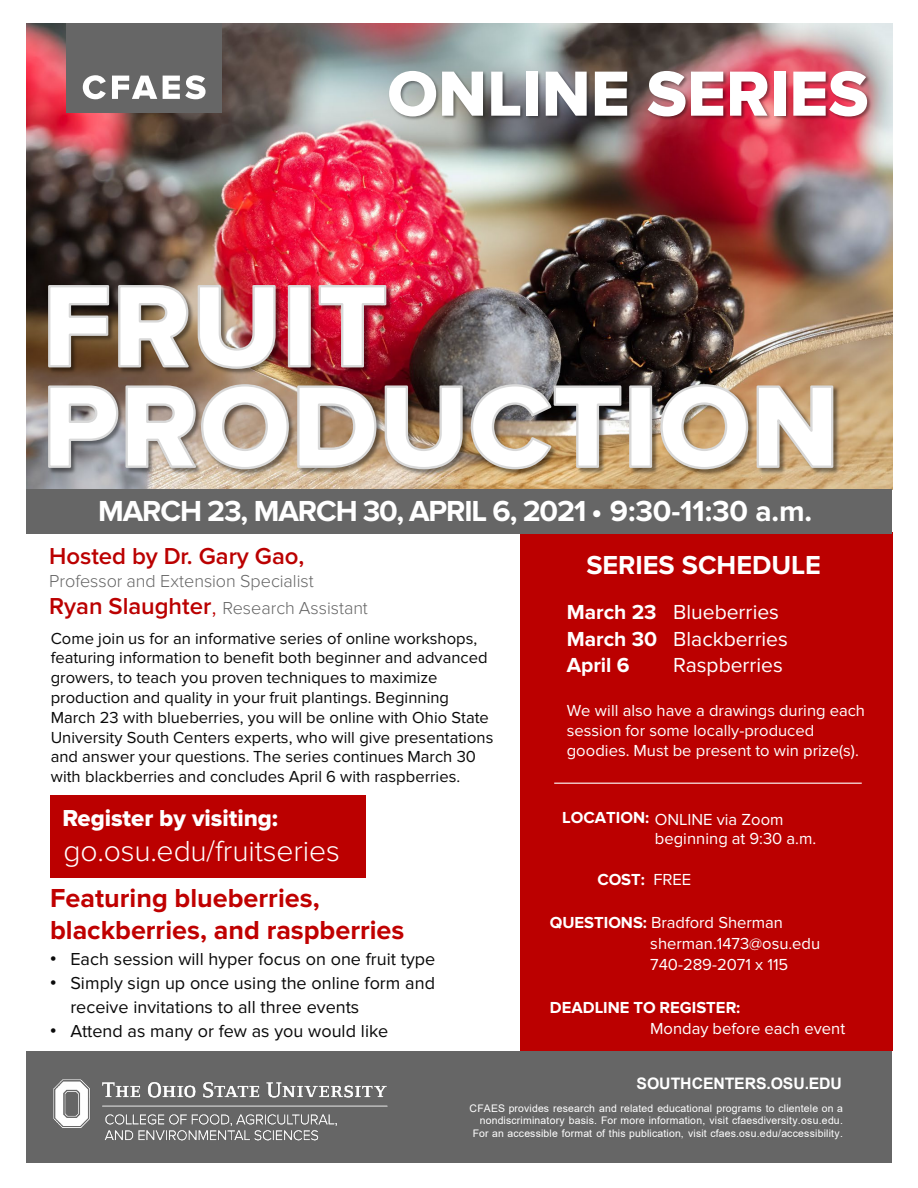
<style>
.page{position:relative;width:918px;height:1188px;background:#fff}
.page>*{position:absolute;margin:0;border:0;box-sizing:border-box;transform-origin:0 0}
.t1{font:66px "Proxima Nova Extrabld";color:#fff}
.t2{font:700 30px "Proxima Nova";letter-spacing:-.035em;color:#fff}
.t3{font:300 30px "Proxima Nova";letter-spacing:-.005em;color:#fff}
.t4{font:700 27px "Proxima Nova";color:#c00000}
.t5{font:700 27px "Proxima Nova";color:#fff}
.t6{font:600 24px "Proxima Nova";color:#b00}
.t7{font:24px "Proxima Nova Extrabld";letter-spacing:-.005em;color:#fff}
.t8{font:21px "Proxima Nova";color:#fff}
.t9{font:700 21px "Proxima Nova";color:#fff}
.t10{font:18px/24.2px "Proxima Nova";color:#0a0a0a}
.t11{font:300 18px/27px "Proxima Nova";color:#666}
.t12{font:16.5px/19.8px "Proxima Nova";color:#0a0a0a}
.t13{font:16.5px/19.8px "Proxima Nova";color:#fff}
.t14{font:700 16.5px "Proxima Nova";color:#fff}
.t15{font:700 15.9px "Arial";letter-spacing:-.005em;color:#fff}
.t16{font:10.5px/12.6px "Arial";letter-spacing:.015em;color:#fff;text-align:right}
.s1{font-weight:600;font-size:24px;color:#b00}
.s2{font-size:24px;color:#b00}
.s3{font-family:"Arial"}
.s4{font-weight:700}
.s5{font-weight:400}
</style>
<div class="page">
<div style="left:520px;top:533px;width:372px;height:518px;background:#b00"></div>
<div style="left:27px;top:1051px;width:865px;height:111px;background:#666"></div>
<img style="left:27px;top:24px;width:865px;height:465px">
<div style="left:66px;top:23px;width:156px;height:90px;background:#666"></div>
<svg style="left:83px;top:75px;width:23px;height:24px"></svg>
<svg style="left:112px;top:76px;width:45px;height:23px"></svg>
<svg style="left:163px;top:75px;width:43px;height:24px"></svg>
<div style="left:27px;top:489px;width:865px;height:45px;background:#666"></div>
<img style="left:46px;top:283px;width:348px;height:94px">
<img style="left:47px;top:284px;width:341px;height:86px">
<img style="left:46px;top:383px;width:795px;height:94px">
<img style="left:47px;top:383px;width:788px;height:87px">
<img style="left:346px;top:34px;width:547px;height:147px">
<img style="left:53px;top:1079px;width:335px;height:62px">
<div style="left:50px;top:796px;width:315px;height:82px;background:#b00"></div>
<hr style="left:554px;top:783px;width:308px;height:1px;background:#fff">
<h1 class="t1" style="left:387px;top:56px;width:483px">ONLINE SERIES</h1>
<p class="t2" style="left:98px;top:494px;width:715px">MARCH 23, MARCH 30, APRIL 6, 2021 • 9:30-11:30 a.m.</p>
<p class="t6" style="left:49px;top:542px;width:257px">Hosted by Dr. Gary Gao,</p>
<p class="t11" style="left:49px;top:568px;width:320px">Professor and Extension Specialist<br><span class="s1">Ryan Slaughter</span><span class="s2">,</span> Research Assistant</p>
<p class="t12" style="left:51px;top:628px;width:444px">Come join us for an informative series of online workshops, featuring information to benefit both beginner and advanced growers, to teach you proven techniques to maximize production and quality in your fruit plantings. Beginning March 23 with blueberries, you will be online with Ohio State University South Centers experts, who will give presentations and answer your questions. The series continues March 30 with blackberries and concludes April 6 with raspberries.</p>
<p class="t7" style="left:62px;top:804px;width:217px">Register by visiting:</p>
<p class="t3" style="left:63px;top:834px;width:278px">go.osu.edu/fruitseries</p>
<p class="t4" style="left:50px;top:882px;width:271px">Featuring blueberries,</p>
<p class="t4" style="left:50px;top:915px;width:356px">blackberries, and raspberries</p>
<p class="t10" style="left:50px;top:947px;width:387px"><span class="s3">•</span> Each session will hyper focus on one fruit type</p>
<p class="t10" style="left:70px;top:971px;width:366px;text-indent:-20px"><span class="s3">•</span> Simply sign up once using the online form and receive invitations to all three events</p>
<p class="t10" style="left:50px;top:1019px;width:340px"><span class="s3">•</span> Attend as many or few as you would like</p>
<p class="t5" style="left:586px;top:549px;width:236px">SERIES SCHEDULE</p>
<p class="t8" style="left:567px;top:600px;width:214px"><span class="s4">March 23</span> Blueberries</p>
<p class="t8" style="left:567px;top:627px;width:223px"><span class="s4">March 30</span> Blackberries</p>
<p class="t9" style="left:567px;top:653px;width:64px">April 6</p>
<p class="t8" style="left:673px;top:653px;width:111px">Raspberries</p>
<p class="t13" style="left:567px;top:701px;width:300px">We will also have a drawings during each session for some locally-produced goodies. Must be present to win prize(s).</p>
<p class="t13" style="left:655px;top:810px;width:163px;text-indent:-93px"><span class="s4">LOCATION:</span> ONLINE via Zoom beginning at 9:30 a.m.</p>
<p class="t14" style="left:597px;top:870px;width:96px">COST: <span class="s5">FREE</span></p>
<p class="t13" style="left:550px;top:912px;width:235px"><span class="s4">QUESTIONS:</span> Bradford Sherman</p>
<p class="t13" style="left:650px;top:934px;width:172px">sherman.1473@osu.edu</p>
<p class="t13" style="left:650px;top:955px;width:140px">740-289-2071 x 115</p>
<p class="t14" style="left:550px;top:998px;width:192px">DEADLINE TO REGISTER:</p>
<p class="t13" style="left:650px;top:1019px;width:196px">Monday before each event</p>
<p class="t15" style="left:636px;top:1072px;width:207px">SOUTHCENTERS.OSU.EDU</p>
<p class="t16" style="left:470px;top:1102px;width:375px">CFAES provides research and related educational programs to clientele on a nondiscriminatory basis. For more information, visit cfaesdiversity.osu.edu.<br>For an accessible format of this publication, visit cfaes.osu.edu/accessibility.</p>
</div>
